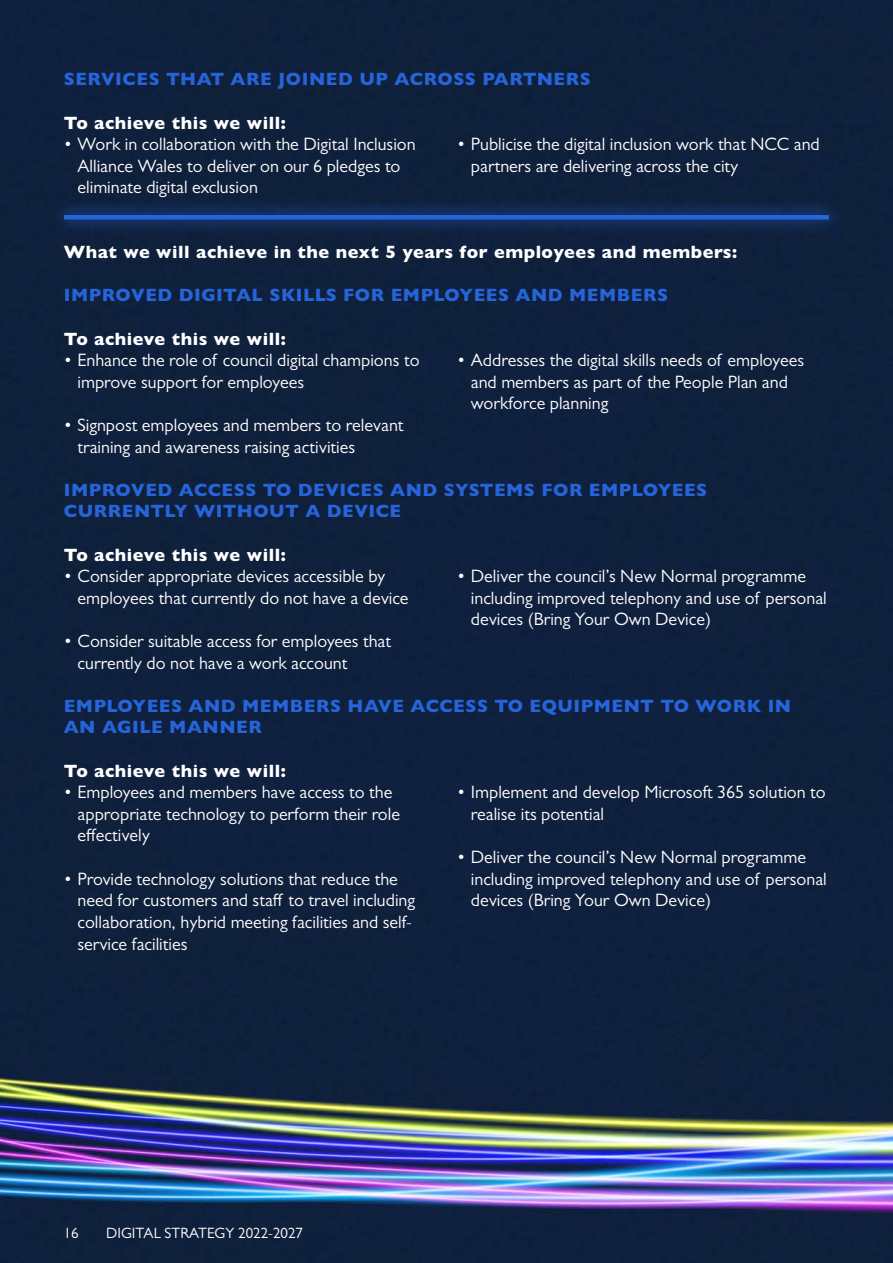
<style>
.page{position:relative;width:893px;height:1263px;background:#fff}
.page>*{position:absolute;margin:0;border:0;box-sizing:border-box;transform-origin:0 0}
.t1{font:18px/21.6px "Gill Sans MT Pro";color:#fff}
.Achievement{font:800 18px/21.6px "Gill Sans MT Pro";letter-spacing:.03em;color:#2664da}
.t2{font:800 18px "Gill Sans MT Pro";letter-spacing:.03em;color:#fff}
.t3{font:15px "Gill Sans MT Pro";color:#fff}
</style>
<div class="page">
<img style="left:0;top:0;width:893px;height:1263px">
<div style="left:49px;top:199px;width:795px;height:36px;background:#2664da;opacity:.75"></div>
<svg style="left:61px;top:213px;width:768px;height:8px;background:#1e4da5"></svg>
<p class="Achievement" style="left:64px;top:68px;width:528px">SERVICES THAT ARE JOINED UP ACROSS PARTNERS</p>
<p class="t2" style="left:64px;top:112px;width:224px">To achieve this we will:</p>
<p class="t1" style="left:78px;top:133px;width:340px;text-indent:-14px">• Work in collaboration with the Digital Inclusion<br>Alliance Wales to deliver on our 6 pledges to eliminate digital exclusion</p>
<p class="t1" style="left:471px;top:133px;width:350px;text-indent:-14px">• Publicise the digital inclusion work that NCC and partners are delivering across the city</p>
<p class="t2" style="left:64px;top:241px;width:675px">What we will achieve in the next 5 years for employees and members:</p>
<p class="Achievement" style="left:64px;top:284px;width:606px">IMPROVED DIGITAL SKILLS FOR EMPLOYEES AND MEMBERS</p>
<p class="t2" style="left:64px;top:328px;width:224px">To achieve this we will:</p>
<p class="t1" style="left:78px;top:349px;width:344px;text-indent:-14px">• Enhance the role of council digital champions to improve support for employees</p>
<p class="t1" style="left:78px;top:414px;width:327px;text-indent:-14px">• Signpost employees and members to relevant training and awareness raising activities</p>
<p class="t1" style="left:471px;top:349px;width:335px;text-indent:-14px">• Addresses the digital skills needs of employees and members as part of the People Plan and workforce planning</p>
<p class="Achievement" style="left:64px;top:479px;width:645px">IMPROVED ACCESS TO DEVICES AND SYSTEMS FOR EMPLOYEES<br>CURRENTLY WITHOUT A DEVICE</p>
<p class="t2" style="left:64px;top:544px;width:224px">To achieve this we will:</p>
<p class="t1" style="left:78px;top:565px;width:333px;text-indent:-14px">• Consider appropriate devices accessible by employees that currently do not have a device</p>
<p class="t1" style="left:78px;top:630px;width:315px;text-indent:-14px">• Consider suitable access for employees that currently do not have a work account</p>
<p class="t1" style="left:471px;top:565px;width:357px;text-indent:-14px">• Deliver the council’s New Normal programme including improved telephony and use of personal devices (Bring Your Own Device)</p>
<p class="Achievement" style="left:64px;top:695px;width:729px">EMPLOYEES AND MEMBERS HAVE ACCESS TO EQUIPMENT TO WORK IN<br>AN AGILE MANNER</p>
<p class="t2" style="left:64px;top:760px;width:224px">To achieve this we will:</p>
<p class="t1" style="left:78px;top:781px;width:324px;text-indent:-14px">• Employees and members have access to the appropriate technology to perform their role effectively</p>
<p class="t1" style="left:78px;top:868px;width:339px;text-indent:-14px">• Provide technology solutions that reduce the need for customers and staff to travel including collaboration, hybrid meeting facilities and self&shy;service facilities</p>
<p class="t1" style="left:471px;top:781px;width:356px;text-indent:-14px">• Implement and develop Microsoft 365 solution to realise its potential</p>
<p class="t1" style="left:471px;top:846px;width:357px;text-indent:-14px">• Deliver the council’s New Normal programme including improved telephony and use of personal devices (Bring Your Own Device)</p>
<p class="t3" style="left:64px;top:1224px;width:16px">16</p>
<p class="t3" style="left:106px;top:1224px;width:198px">DIGITAL STRATEGY 2022-2027</p>
</div>
